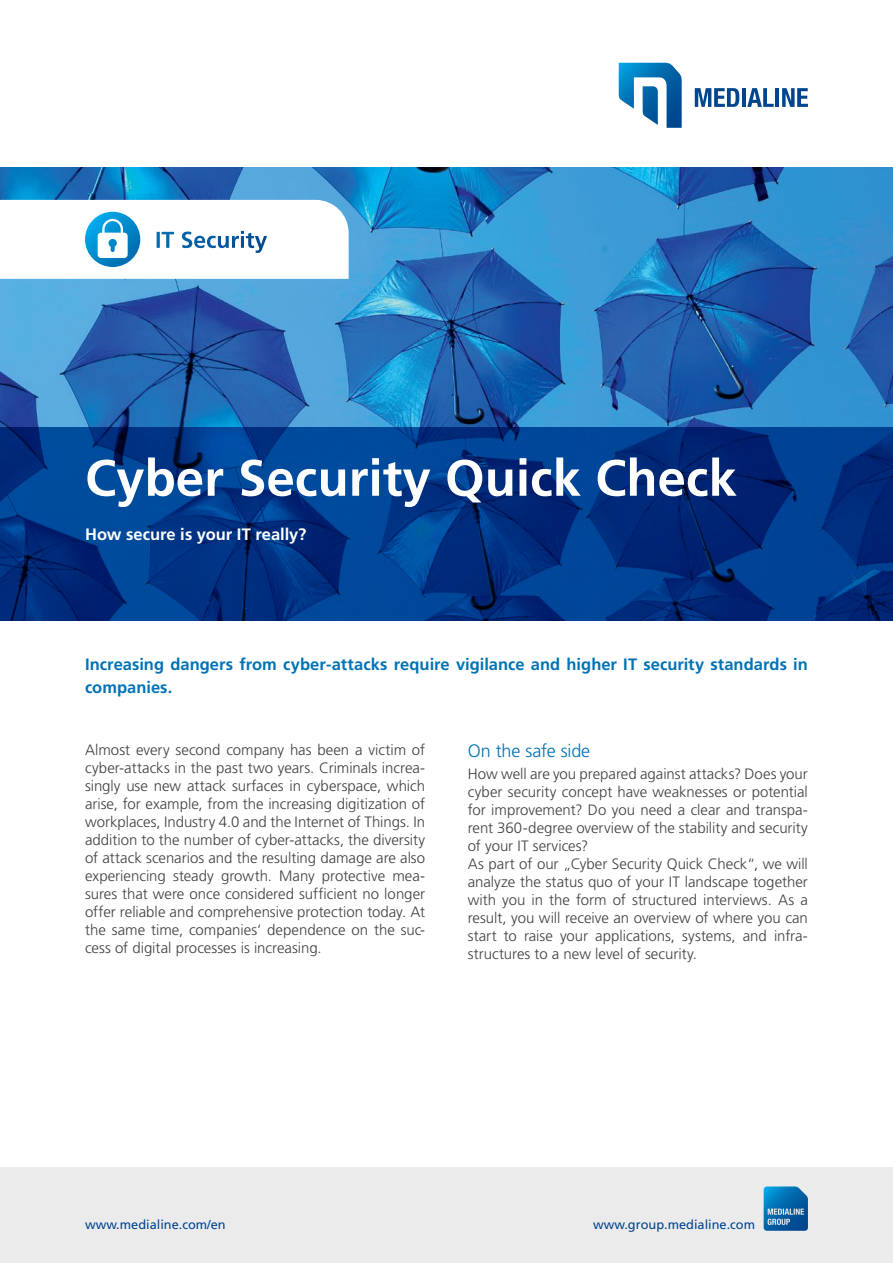
<style>
.page{position:relative;width:893px;height:1263px;background:#fff}
.page>*{position:absolute;margin:0;border:0;box-sizing:border-box;transform-origin:0 0}
.t1{font:700 51px "Frutiger LT Pro";color:#fff}
.t2{font:300 18px "Frutiger LT Pro";letter-spacing:-.01em;color:#0072b5}
.t3{font:700 16.5px/22.5px "Frutiger LT Pro";color:#0072b5}
.t4{font:700 16.5px "Frutiger LT Pro";color:#fff}
.t5{font:300 15px/18px "Frutiger LT Pro";color:#414042;text-align:justify}
.t6{font:12.75px "Frutiger LT Pro";color:#00458d}
</style>
<div class="page">
<img style="left:0;top:168px;width:893px;height:259px">
<svg style="left:0;top:427px;width:893px;height:194px;background:#003585"></svg>
<svg style="left:0;top:200px;width:349px;height:79px"></svg>
<div style="left:0;top:1167px;width:893px;height:96px;background:#ebebec"></div>
<svg style="left:695px;top:88px;width:44px;height:19px"></svg>
<hr style="left:742px;top:88px;width:4px;height:19px;background:#00458d">
<svg style="left:747px;top:88px;width:27px;height:19px"></svg>
<hr style="left:775px;top:88px;width:4px;height:19px;background:#00458d">
<svg style="left:782px;top:88px;width:26px;height:19px"></svg>
<svg style="left:618px;top:63px;width:64px;height:65px"></svg>
<svg style="left:764px;top:1186px;width:44px;height:45px;background:#237ab4"></svg>
<h1 class="t1" style="left:85px;top:448px;width:653px">Cyber Security Quick Check</h1>
<p class="t4" style="left:85px;top:524px;width:223px">How secure is your IT really?</p>
<p class="t3" style="left:85px;top:653px;width:724px">Increasing dangers from cyber-attacks require vigilance and higher IT security standards in companies.</p>
<p class="t5" style="left:85px;top:741px;width:342px">Almost every second company has been a victim of cyber-attacks in the past two years. Criminals increa&shy;singly use new attack surfaces in cyberspace, which arise, for example, from the increasing digitization of workplaces, Industry 4.0 and the Internet of Things. In addition to the number of cyber-attacks, the diversity of attack scenarios and the resulting damage are also experiencing steady growth. Many protective mea&shy;sures that were once considered sufficient no longer offer reliable and comprehensive protection today. At the same time, companies‘ dependence on the suc&shy;cess of digital processes is increasing.</p>
<p class="t2" style="left:468px;top:740px;width:124px">On the safe side</p>
<p class="t5" style="left:468px;top:765px;width:342px;text-align:left">How well are you prepared against attacks? Does your cyber security concept have weaknesses or potential for improvement? Do you need a clear and transpa&shy;rent 360-degree overview of the stability and security of your IT services?<br>As part of our „Cyber Security Quick Check“, we will analyze the status quo of your IT landscape together with you in the form of structured interviews. As a result, you will receive an overview of where you can start to raise your applications, systems, and infra&shy;structures to a new level of security.</p>
<p class="t6" style="left:85px;top:1216px;width:142px">www.medialine.com/en</p>
<p class="t6" style="left:593px;top:1216px;width:164px">www.group.medialine.com</p>
</div>
